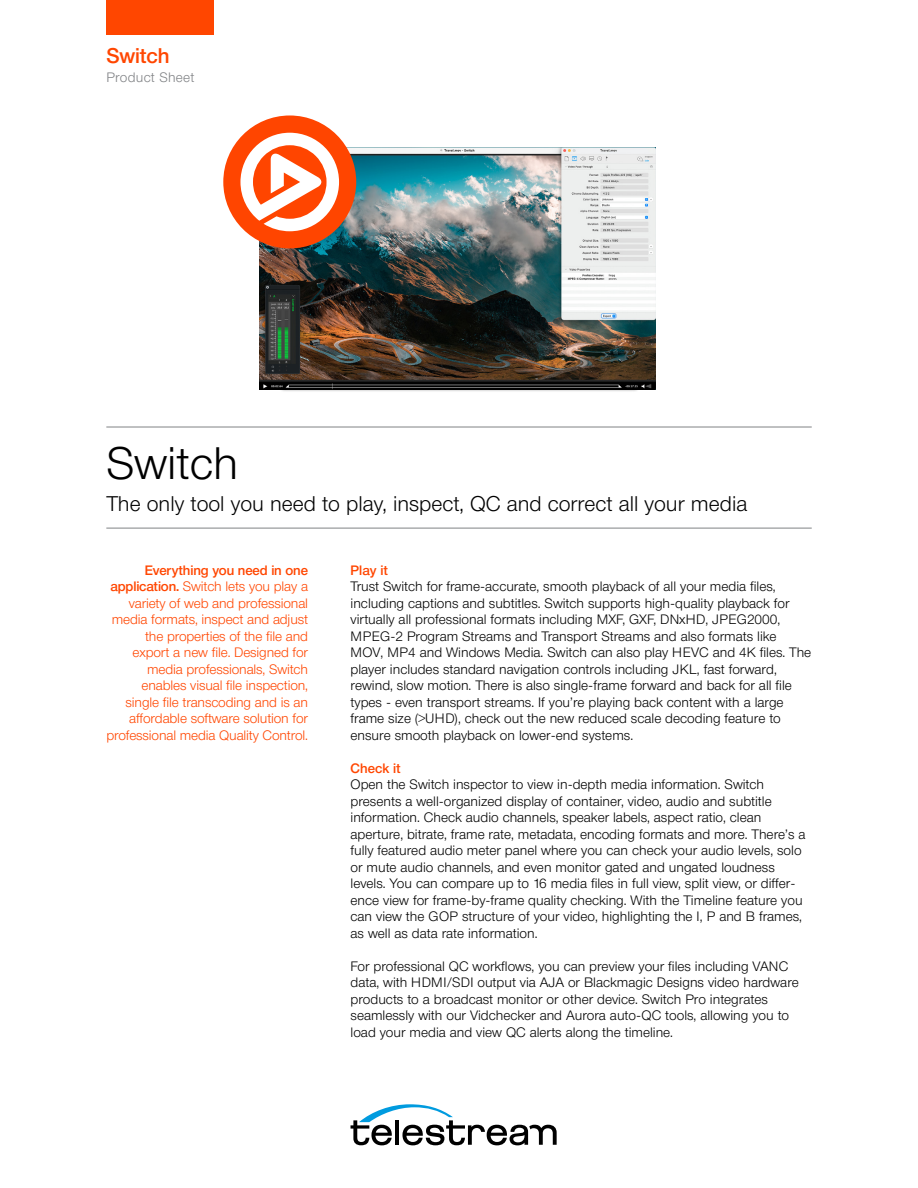
<style>
.page{position:relative;width:918px;height:1188px;background:#fff}
.page>*{position:absolute;margin:0;border:0;box-sizing:border-box;transform-origin:0 0}
.t1{font:300 45px "Neue Helvetica BQ";color:#000}
.t2{font:300 21px "Neue Helvetica BQ";color:#000}
.t3{font:500 21px "Neue Helvetica BQ";color:#ff4600}
.t4{font:300 13.5px/16.5px "Neue Helvetica BQ";color:#000}
.t5{font:300 13.5px/16.5px "Neue Helvetica BQ";letter-spacing:-.01em;color:#ff4600;text-align:right}
.t6{font:500 13.5px "Neue Helvetica BQ";color:#ff4600}
.t7{font:300 13.5px "Neue Helvetica BQ";letter-spacing:.02em;color:#808285}
.s1{font-weight:500}
</style>
<div class="page">
<svg style="left:351px;top:1104px;width:206px;height:41px"></svg>
<img style="left:234px;top:127px;width:422px;height:264px">
<img style="left:260px;top:147px;width:396px;height:242px">
<div style="left:223px;top:115px;width:133px;height:133px;background:#ff4500;border-radius:50%"></div>
<svg style="left:240px;top:133px;width:99px;height:98px"></svg>
<hr style="left:106px;top:427px;width:706px;height:1px;background:#808285">
<hr style="left:106px;top:528px;width:706px;height:1px;background:#808285">
<div style="left:106px;top:0;width:108px;height:34px;background:#ff4600"></div>
<h2 class="t3" style="left:106px;top:43px;width:65px">Switch</h2>
<p class="t7" style="left:106px;top:69px;width:90px">Product Sheet</p>
<h1 class="t1" style="left:106px;top:435px;width:134px">Switch</h1>
<h2 class="t2" style="left:106px;top:491px;width:642px">The only tool you need to play, inspect, QC and correct all your media</h2>
<p class="t5" style="left:106px;top:562px;width:203px"><span class="s1">Everything you need in one application.</span> Switch lets you play a variety of web and professional media formats, inspect and adjust the properties of the file and export a new file. Designed for media professionals, Switch enables visual file inspection, single file transcoding and is an affordable software solution for professional media Quality Control.</p>
<p class="t6" style="left:351px;top:561px;width:39px">Play it</p>
<p class="t4" style="left:351px;top:578px;width:462px">Trust Switch for frame-accurate, smooth playback of all your media files, including captions and subtitles. Switch supports high-quality playback for virtually all professional formats including MXF, GXF, DNxHD, JPEG2000, MPEG-2 Program Streams and Transport Streams and also formats like MOV, MP4 and Windows Media. Switch can also play HEVC and 4K files. The player includes standard navigation controls including JKL, fast forward, rewind, slow motion. There is also single-frame forward and back for all file types - even transport streams. If you’re playing back content with a large frame size (&gt;UHD), check out the new reduced scale decoding feature to ensure smooth playback on lower-end systems.</p>
<p class="t6" style="left:351px;top:759px;width:52px">Check it</p>
<p class="t4" style="left:351px;top:776px;width:456px">Open the Switch inspector to view in-depth media information. Switch presents a well-organized display of container, video, audio and subtitle information. Check audio channels, speaker labels, aspect ratio, clean aperture, bitrate, frame rate, metadata, encoding formats and more. There’s a fully featured audio meter panel where you can check your audio levels, solo or mute audio channels, and even monitor gated and ungated loudness levels. You can compare up to 16 media files in full view, split view, or differ&shy;ence view for frame-by-frame quality checking. With the Timeline feature you can view the GOP structure of your video, highlighting the I, P and B frames, as well as data rate information.</p>
<p class="t4" style="left:351px;top:958px;width:450px">For professional QC workflows, you can preview your files including VANC data, with HDMI/SDI output via AJA or Blackmagic Designs video hardware products to a broadcast monitor or other device. Switch Pro integrates seamlessly with our Vidchecker and Aurora auto-QC tools, allowing you to load your media and view QC alerts along the timeline.</p>
</div>
